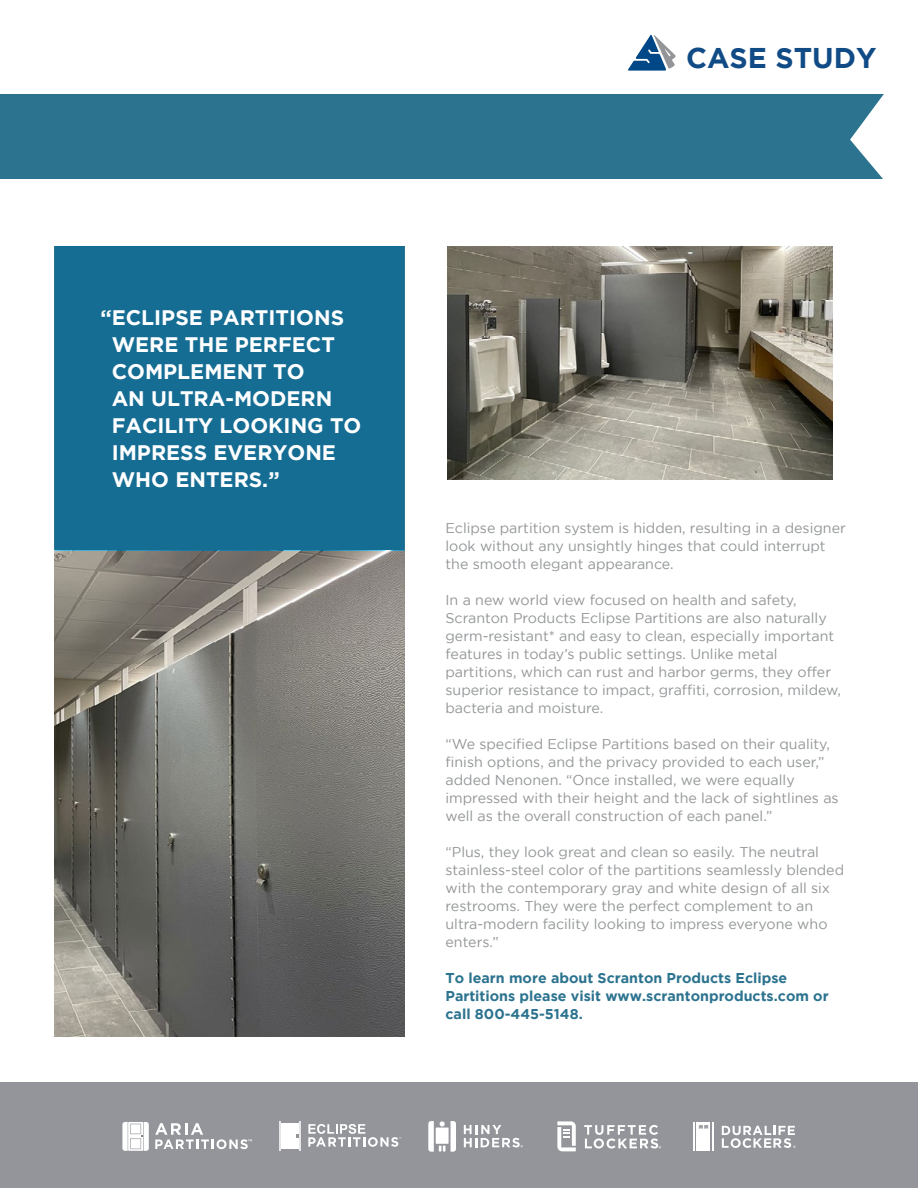
<style>
.page{position:relative;width:918px;height:1188px;background:#fff}
.page>*{position:absolute;margin:0;border:0;box-sizing:border-box;transform-origin:0 0}
.t1{font:700 28.5px "Gotham";color:#114b86}
.t2{font:700 21px/27px "Gotham";color:#fff}
.t3{font:14.25px/18px "Gotham";color:#939698}
.t4{font:700 14.25px/18px "Gotham";color:#2c738f}
</style>
<div class="page">
<div style="left:0;top:94px;width:883px;height:85px;background:#2c738f"></div>
<div style="left:0;top:1082px;width:918px;height:106px;background:#93959a"></div>
<svg style="left:850px;top:94px;width:34px;height:85px"></svg>
<svg style="left:628px;top:35px;width:48px;height:36px"></svg>
<img style="left:54px;top:551px;width:351px;height:486px">
<div style="left:55px;top:246px;width:349px;height:305px;background:#156d94"></div>
<div style="left:281px;top:1123px;width:18px;height:25px;background:#fff"></div>
<svg style="left:296px;top:1134px;width:3px;height:4px"></svg>
<hr style="left:299px;top:1122px;width:2px;height:29px;background:#e6e6e6">
<svg style="left:280px;top:1122px;width:1px;height:29px"></svg>
<svg style="left:308px;top:1124px;width:93px;height:23px"></svg>
<svg style="left:428px;top:1121px;width:28px;height:31px"></svg>
<svg style="left:464px;top:1125px;width:59px;height:22px"></svg>
<svg style="left:557px;top:1121px;width:19px;height:30px"></svg>
<svg style="left:584px;top:1125px;width:77px;height:24px"></svg>
<div style="left:697px;top:1122px;width:13px;height:29px;background:#fff"></div>
<hr style="left:712px;top:1122px;width:2px;height:29px;background:#fff">
<hr style="left:693px;top:1122px;width:2px;height:29px;background:#fff">
<svg style="left:699px;top:1125px;width:10px;height:4px"></svg>
<svg style="left:722px;top:1126px;width:74px;height:22px"></svg>
<svg style="left:155px;top:1123px;width:97px;height:26px"></svg>
<svg style="left:122px;top:1122px;width:27px;height:29px"></svg>
<img style="left:447px;top:246px;width:385px;height:234px">
<h1 class="t1" style="left:686px;top:42px;width:192px">CASE STUDY</h1>
<h2 class="t2" style="left:112px;top:304px;width:251px;text-indent:-11px">“ECLIPSE PARTITIONS<br>WERE THE PERFECT<br>COMPLEMENT TO<br>AN ULTRA-MODERN<br>FACILITY LOOKING TO<br>IMPRESS EVERYONE<br>WHO ENTERS.”</h2>
<p class="t3" style="left:446px;top:519px;width:402px">Eclipse partition system is hidden, resulting in a designer look without any unsightly hinges that could interrupt the smooth elegant appearance.</p>
<p class="t3" style="left:446px;top:591px;width:397px">In a new world view focused on health and safety, Scranton Products Eclipse Partitions are also naturally germ-resistant* and easy to clean, especially important features in today’s public settings. Unlike metal partitions, which can rust and harbor germs, they offer superior resistance to impact, graffiti, corrosion, mildew, bacteria and moisture.</p>
<p class="t3" style="left:446px;top:735px;width:395px">“We specified Eclipse Partitions based on their quality, finish options, and the privacy provided to each user,” added Nenonen. “Once installed, we were equally impressed with their height and the lack of sightlines as well as the overall construction of each panel.”</p>
<p class="t3" style="left:446px;top:843px;width:400px">“Plus, they look great and clean so easily. The neutral stainless-steel color of the partitions seamlessly blended with the contemporary gray and white design of all six restrooms. They were the perfect complement to an ultra-modern facility looking to impress everyone who enters.”</p>
<p class="t4" style="left:446px;top:969px;width:385px">To learn more about Scranton Products Eclipse<br>Partitions please visit www.scrantonproducts.com or call 800-445-5148.</p>
</div>
